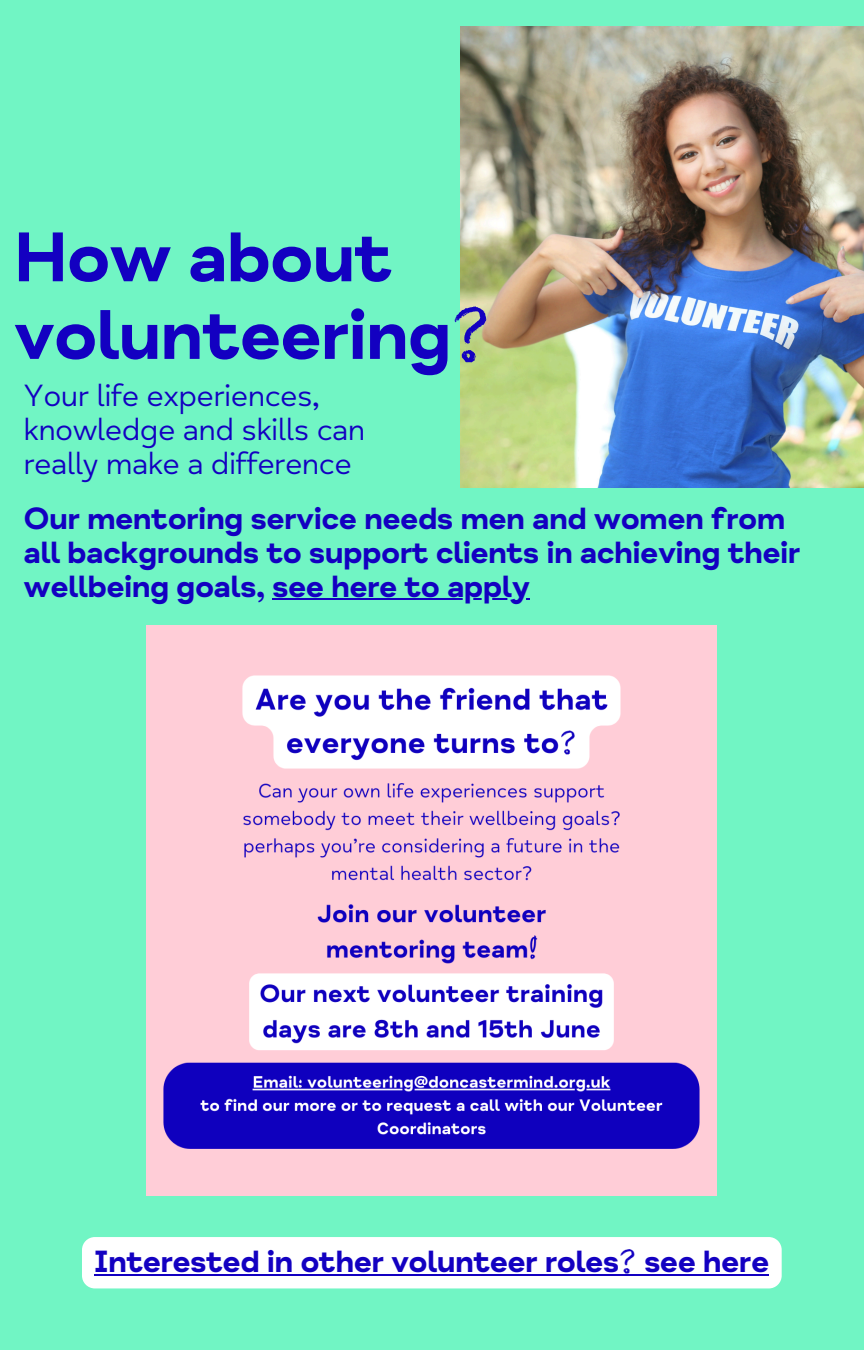
<style>
.page{position:relative;width:864px;height:1350px;background:#71f5c4}
.page>*{position:absolute;margin:0;border:0;box-sizing:border-box;transform-origin:0 0}
.t1{font:72px/77.6px "Mind Meridian Display";letter-spacing:-.02em;color:#1300c1}
.t2{font:31.5px/33.8px "Mind Meridian Display";letter-spacing:-.02em;color:#1300c1}
.t3{font:31.5px/33.8px "Mind Meridian";letter-spacing:-.02em;color:#1300c1}
</style>
<div class="page">
<img style="left:460px;top:27px;width:404px;height:460px">
<img style="left:147px;top:625px;width:570px;height:571px">
<hr style="left:272px;top:598px;width:258px;height:2px;background:#1300c1">
<div style="left:82px;top:1237px;width:700px;height:51px;background:#fff"></div>
<hr style="left:94px;top:1274px;width:675px;height:1px;background:#1300c1">
<p class="t1" style="left:14px;top:220px;width:480px">How about volunteering?</p>
<p class="t3" style="left:24px;top:379px;width:343px">Your life experiences, knowledge and skills can really make a difference</p>
<p class="t2" style="left:24px;top:502px;width:779px">Our mentoring service needs men and women from all backgrounds to support clients in achieving their wellbeing goals, see here to apply</p>
<p class="t2" style="left:94px;top:1245px;width:677px">Interested in other volunteer roles? see here</p>
</div>
